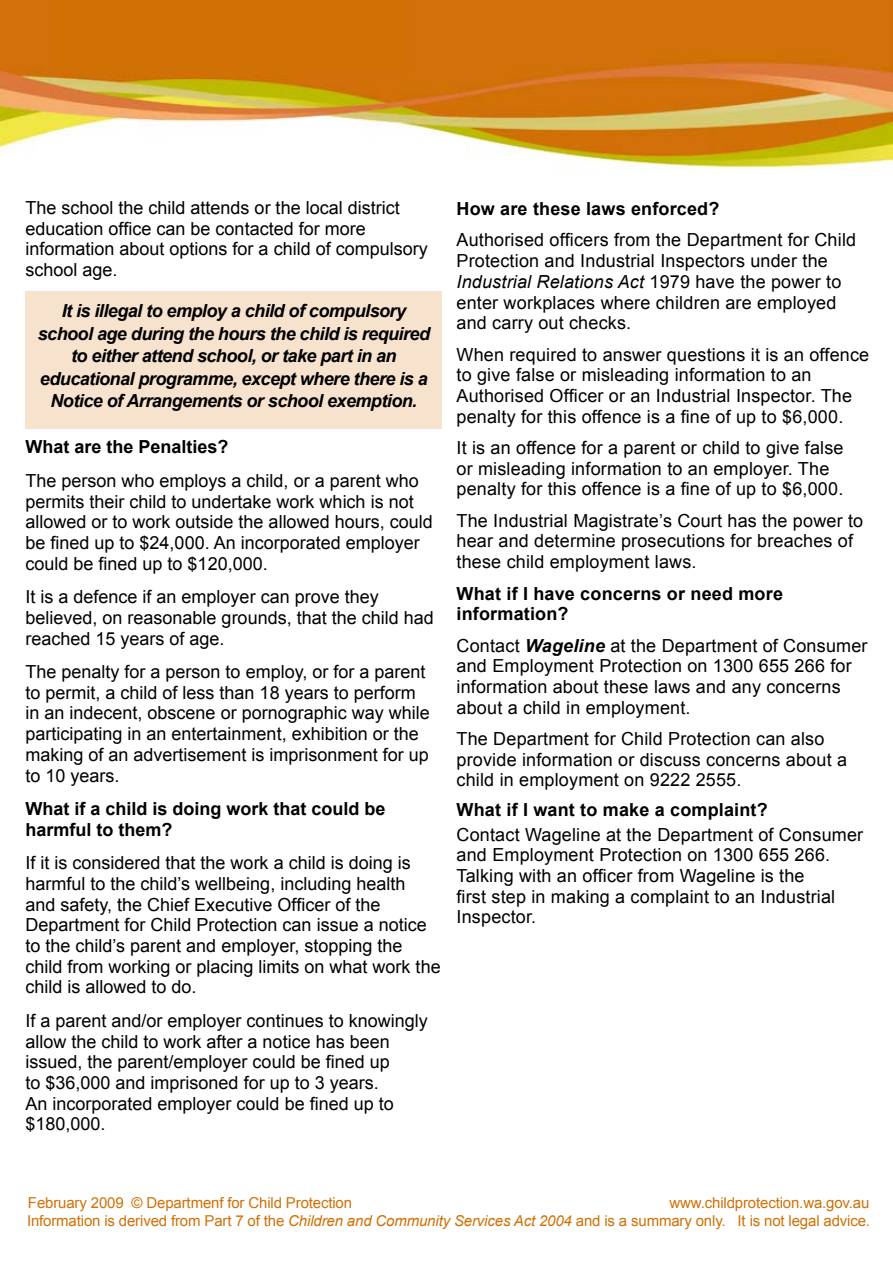
<style>
.page{position:relative;width:893px;height:1263px;background:#fff}
.page>*{position:absolute;margin:0;border:0;box-sizing:border-box;transform-origin:0 0}
.t1{font:18px/20.7px "Arial";color:#000}
.t2{font:italic 700 18px/22.5px "Arial";letter-spacing:-.03em;color:#000;text-align:center}
.t3{font:700 18px/20.7px "Arial";letter-spacing:.01em;color:#000}
.t4{font:15px/18px "Arial";letter-spacing:-.01em;color:#d07005;text-align:right}
.s1{font-style:italic}
.s2{font-weight:700;font-style:italic}
</style>
<div class="page">
<div style="left:26px;top:291px;width:416px;height:137px;background:#f6e2cd"></div>
<img style="left:0;top:0;width:893px;height:168px">
<div style="left:54px;top:0;width:356px;height:73px;background:#d07005"></div>
<p class="t1" style="left:26px;top:198px;width:404px">The school the child attends or the local district education office can be contacted for more information about options for a child of compulsory school age.</p>
<p class="t2" style="left:38px;top:300px;width:394px">It is illegal to employ a child of compulsory school age during the hours the child is required to either attend school, or take part in an educational programme, except where there is a Notice of Arrangements or school exemption.</p>
<p class="t3" style="left:26px;top:437px;width:205px">What are the Penalties?</p>
<p class="t1" style="left:26px;top:470px;width:409px">The person who employs a child, or a parent who permits their child to undertake work which is not allowed or to work outside the allowed hours, could be fined up to $24,000. An incorporated employer could be fined up to $120,000.</p>
<p class="t1" style="left:26px;top:587px;width:410px">It is a defence if an employer can prove they believed, on reasonable grounds, that the child had reached 15 years of age.</p>
<p class="t1" style="left:26px;top:661px;width:406px">The penalty for a person to employ, or for a parent to permit, a child of less than 18 years to perform in an indecent, obscene or pornographic way while participating in an entertainment, exhibition or the making of an advertisement is imprisonment for up to 10 years.</p>
<p class="t3" style="left:26px;top:799px;width:362px">What if a child is doing work that could be harmful to them?</p>
<p class="t1" style="left:26px;top:853px;width:417px">If it is considered that the work a child is doing is harmful to the child’s wellbeing, including health<br>and safety, the Chief Executive Officer of the Department for Child Protection can issue a notice to the child’s parent and employer, stopping the child from working or placing limits on what work the child is allowed to do.</p>
<p class="t1" style="left:26px;top:1010px;width:404px">If a parent and/or employer continues to knowingly allow the child to work after a notice has been issued, the parent/employer could be fined up<br>to $36,000 and imprisoned for up to 3 years.<br>An incorporated employer could be fined up to $180,000.</p>
<p class="t3" style="left:456px;top:199px;width:264px">How are these laws enforced?</p>
<p class="t1" style="left:456px;top:230px;width:401px">Authorised officers from the Department for Child Protection and Industrial Inspectors under the <span class="s1">Industrial Relations Act</span> 1979 have the power to enter workplaces where children are employed and carry out checks.</p>
<p class="t1" style="left:457px;top:344px;width:414px">When required to answer questions it is an offence to give false or misleading information to an Authorised Officer or an Industrial Inspector. The penalty for this offence is a fine of up to $6,000.</p>
<p class="t1" style="left:457px;top:438px;width:389px">It is an offence for a parent or child to give false or misleading information to an employer. The penalty for this offence is a fine of up to $6,000.</p>
<p class="t1" style="left:457px;top:510px;width:408px">The Industrial Magistrate’s Court has the power to hear and determine prosecutions for breaches of these child employment laws.</p>
<p class="t3" style="left:457px;top:583px;width:328px">What if I have concerns or need more information?</p>
<p class="t1" style="left:457px;top:635px;width:412px">Contact <span class="s2">Wageline</span> at the Department of Consumer and Employment Protection on 1300 655 266 for information about these laws and any concerns about a child in employment.</p>
<p class="t1" style="left:457px;top:728px;width:392px">The Department for Child Protection can also provide information or discuss concerns about a child in employment on 9222 2555.</p>
<p class="t3" style="left:457px;top:799px;width:313px">What if I want to make a complaint?</p>
<p class="t1" style="left:457px;top:824px;width:408px">Contact Wageline at the Department of Consumer and Employment Protection on 1300 655 266.<br>Talking with an officer from Wageline is the<br>first step in making a complaint to an Industrial Inspector.</p>
<p class="t4" style="left:28px;top:1194px;width:326px">February 2009 © Departmenf for Child Protection</p>
<p class="t4" style="left:27px;top:1194px;width:845px">www.childprotection.wa.gov.au<br>Information is derived from Part 7 of the <span class="s1">Children and Community Services Act 2004</span> and is a summary only. It is not legal advice<span class="s1">.</span></p>
</div>
